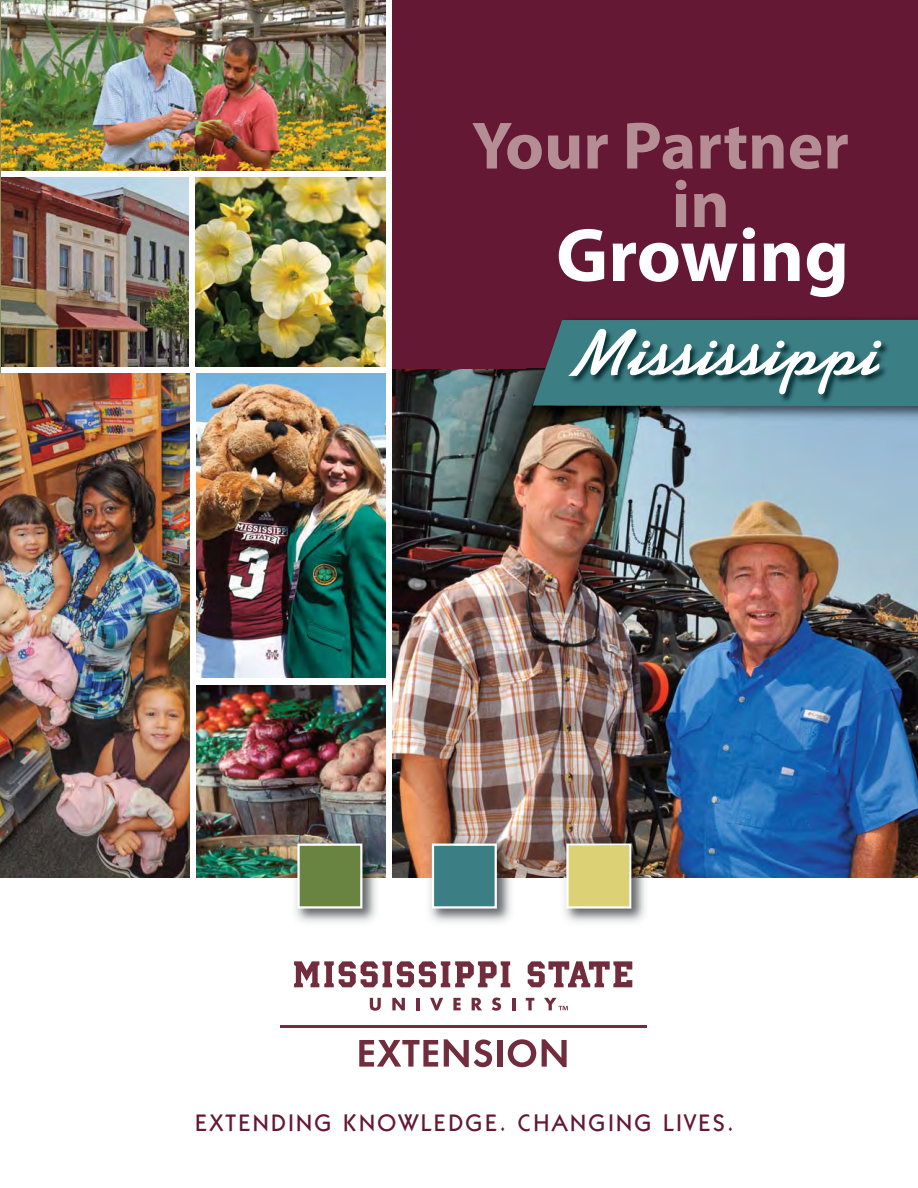
<style>
.page{position:relative;width:918px;height:1188px;background:#fff}
.page>*{position:absolute;margin:0;border:0;box-sizing:border-box;transform-origin:0 0}
.t1{font:700 76.5px "Myriad Pro";color:#fff}
.t2{font:700 67.5px/58.5px "Myriad Pro";color:#b58d95}
.t3{font:700 66px "Kaufmann Std";color:#fff;scale:1.1 1}
.t4{font:500 24px "ITC Kabel Std";letter-spacing:.1em;color:#641833}
</style>
<div class="page">
<img style="left:0;top:178px;width:189px;height:189px">
<img style="left:0;top:0;width:385px;height:171px">
<img style="left:393px;top:368px;width:525px;height:510px">
<div style="left:393px;top:0;width:525px;height:368px;background:#641833"></div>
<img style="left:196px;top:685px;width:189px;height:193px">
<img style="left:196px;top:177px;width:189px;height:189px">
<img style="left:196px;top:374px;width:189px;height:303px">
<img style="left:0;top:374px;width:189px;height:504px">
<svg style="left:359px;top:1040px;width:79px;height:27px"></svg>
<svg style="left:444px;top:1039px;width:48px;height:28px"></svg>
<div style="left:497px;top:1040px;width:5px;height:27px;background:#712d3d"></div>
<svg style="left:508px;top:1039px;width:28px;height:28px"></svg>
<svg style="left:542px;top:1039px;width:25px;height:28px"></svg>
<hr style="left:280px;top:1025px;width:367px;height:3px;background:#712d3d">
<svg style="left:294px;top:961px;width:216px;height:26px"></svg>
<svg style="left:528px;top:961px;width:104px;height:26px"></svg>
<svg style="left:370px;top:998px;width:11px;height:13px"></svg>
<svg style="left:392px;top:998px;width:13px;height:12px"></svg>
<hr style="left:416px;top:998px;width:4px;height:12px;background:#712d3d">
<svg style="left:430px;top:998px;width:13px;height:12px"></svg>
<svg style="left:453px;top:998px;width:8px;height:12px"></svg>
<svg style="left:472px;top:998px;width:10px;height:12px"></svg>
<svg style="left:492px;top:998px;width:9px;height:13px"></svg>
<svg style="left:512px;top:998px;width:3px;height:12px"></svg>
<svg style="left:526px;top:998px;width:8px;height:12px"></svg>
<svg style="left:544px;top:998px;width:24px;height:12px"></svg>
<img style="left:526px;top:368px;width:29px;height:57px">
<svg style="left:533px;top:341px;width:22px;height:65px"></svg>
<img style="left:555px;top:342px;width:363px;height:85px">
<img style="left:555px;top:319px;width:363px;height:23px">
<img style="left:291px;top:837px;width:91px;height:86px">
<div style="left:300px;top:846px;width:60px;height:60px;background:#698440"></div>
<div style="left:297px;top:844px;width:65px;height:65px;border:2px solid #fff"></div>
<img style="left:559px;top:837px;width:92px;height:86px">
<div style="left:569px;top:846px;width:60px;height:60px;background:#ddd176"></div>
<div style="left:566px;top:844px;width:65px;height:65px;border:2px solid #fff"></div>
<img style="left:425px;top:837px;width:91px;height:86px">
<div style="left:434px;top:846px;width:61px;height:60px;background:#3b7f85"></div>
<div style="left:432px;top:844px;width:65px;height:65px;border:2px solid #fff"></div>
<h2 class="t2" style="left:672px;top:121px;width:179px;text-indent:-200px">Your Partner in</h2>
<h1 class="t1" style="left:556px;top:226px;width:294px">Growing</h1>
<h3 class="t3" style="left:571px;top:314px;width:281px">Mississippi</h3>
<p class="t4" style="left:195px;top:1109px;width:540px">EXTENDING KNOWLEDGE. CHANGING LIVES.</p>
</div>
